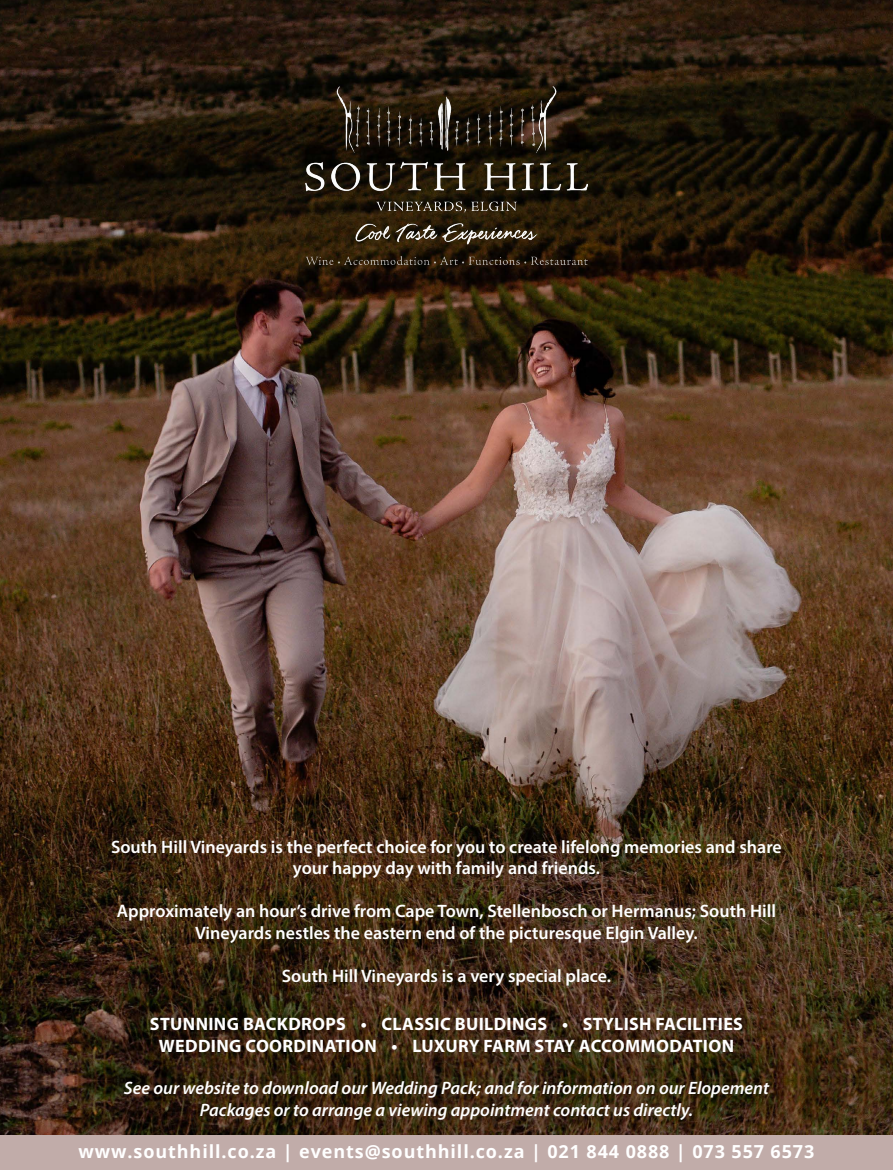
<style>
.page{position:relative;width:893px;height:1170px;background:#fff}
.page>*{position:absolute;margin:0;border:0;box-sizing:border-box;transform-origin:0 0}
.t1{font:600 18px/21.6px "Myriad Pro";color:#fff;text-align:center}
.t2{font:italic 600 18px/21.6px "Myriad Pro";color:#fff;text-align:center}
.t3{font:700 18px/21.6px "Myriad Pro";letter-spacing:.02em;color:#fff;text-align:center}
.t4{font:700 18px "Open Sans";letter-spacing:.05em;color:#fff}
</style>
<div class="page">
<img style="left:0;top:0;width:893px;height:1135px">
<div style="left:0;top:1135px;width:893px;height:34px;background:#c1aca9"></div>
<img style="left:306px;top:86px;width:281px;height:178px">
<p class="t1" style="left:111px;top:835px;width:672px">South Hill Vineyards is the perfect choice for you to create lifelong memories and share your happy day with family and friends.</p>
<p class="t1" style="left:117px;top:900px;width:661px">Approximately an hour’s drive from Cape Town, Stellenbosch or Hermanus; South Hill<br>Vineyards nestles the eastern end of the picturesque Elgin Valley.</p>
<p class="t1" style="left:282px;top:964px;width:331px">South Hill Vineyards is a very special place.</p>
<p class="t3" style="left:150px;top:1012px;width:595px">STUNNING BACKDROPS • CLASSIC BUILDINGS • STYLISH FACILITIES<br>WEDDING COORDINATION • LUXURY FARM STAY ACCOMMODATION</p>
<p class="t2" style="left:124px;top:1076px;width:647px">See our website to download our Wedding Pack; and for information on our Elopement<br>Packages or to arrange a viewing appointment contact us directly.</p>
<p class="t4" style="left:79px;top:1138px;width:737px">www.southhill.co.za | events@southhill.co.za | 021 844 0888 | 073 557 6573</p>
</div>
